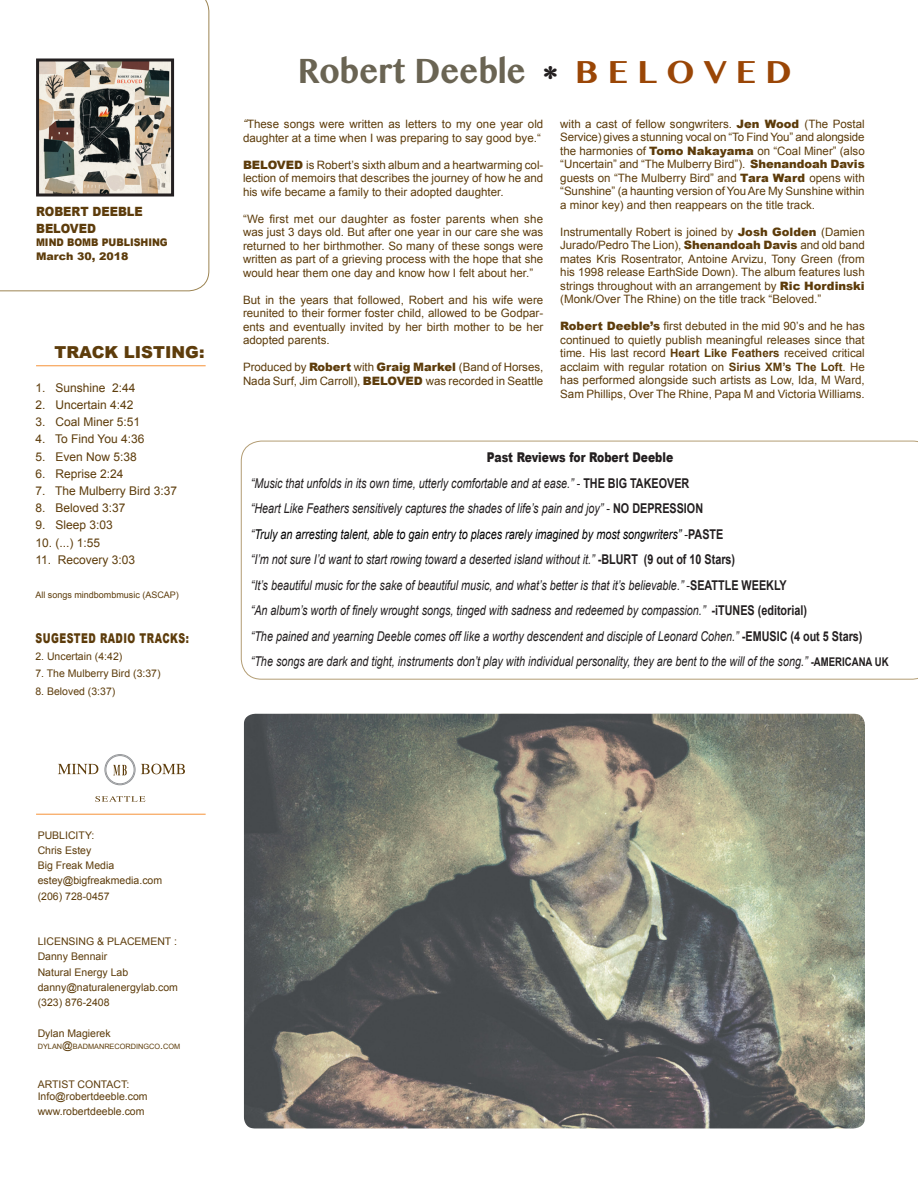
<style>
.page{position:relative;width:918px;height:1188px;background:#fff}
.page>*{position:absolute;margin:0;border:0;box-sizing:border-box;transform-origin:0 0}
.t1{font:700 49.5px "Sinhala MN";color:#6a6453;scale:.9 1}
.t2{font:900 16.5px "Arial";color:#5d3c0b}
.t3{font:italic 13.5px "Arial";color:#231f20;scale:.8 1}
.t4{font:italic 13.5px "Arial";color:#000;scale:.8 1}
.t5{font:900 13.5px "Arial";color:#231f20;scale:.8 1}
.t6{font:900 13.5px "Arial";letter-spacing:.05em;color:#5d3c0b;scale:.7 1}
.t7{font:900 12.75px "Arial";color:#5d3c0b;scale:.9 1}
.t8{font:12px "Arial";color:#5d3c0b}
.t9{font:11.55px/13.5px "Arial";color:#5d3c0b;text-align:justify}
.t10{font:10.5px "Arial";color:#5d3c0b}
.t11{font:900 10.5px/13.5px "Arial";color:#5d3c0b;scale:.9 1}
.t12{font:9px "Arial";color:#5d3c0b}
.t13{font:7.35px "Arial";color:#5d3c0b}
.s1{font-size:45px;color:#9a4606}
.s2{font-style:italic;font-size:12px}
.s3{font-weight:900}
.s4{font-weight:700}
.s5{font-style:normal}
.s6{font-weight:700;font-style:normal}
.s7{color:#231f20}
.s8{font-style:normal;color:#231f20}
.s9{font-weight:700;font-style:normal;color:#231f20}
.s10{font-weight:700;font-style:normal;font-size:12px}
.s11{font-size:10.5px}
</style>
<div class="page">
<div style="left:105px;top:754px;width:30px;height:31px;border:1px solid #939598;border-radius:50%"></div>
<div style="left:106px;top:755px;width:28px;height:29px;border:1px solid #939598;border-radius:50%"></div>
<svg style="left:58px;top:764px;width:127px;height:11px"></svg>
<svg style="left:95px;top:796px;width:50px;height:6px"></svg>
<svg style="left:0;top:0;width:209px;height:291px"></svg>
<hr style="left:36px;top:365px;width:170px;height:1px;background:#f69238">
<hr style="left:36px;top:814px;width:170px;height:1px;background:#f69238">
<svg style="left:241px;top:441px;width:677px;height:239px"></svg>
<img style="left:244px;top:714px;width:620px;height:414px">
<div style="left:225px;top:695px;width:658px;height:452px;border:18px solid #fff;border-radius:21px"></div>
<p class="t7" style="left:36px;top:202px;width:120px">ROBERT DEEBLE</p>
<p class="t7" style="left:36px;top:219px;width:68px">BELOVED</p>
<p class="t11" style="left:36px;top:236px;width:148px">MIND BOMB PUBLISHING<br>March 30, 2018</p>
<p class="t2" style="left:54px;top:340px;width:152px">TRACK LISTING:</p>
<p class="t8" style="left:35px;top:380px;width:102px">1. Sunshine 2:44</p>
<p class="t8" style="left:35px;top:397px;width:100px">2. Uncertain 4:42</p>
<p class="t8" style="left:35px;top:414px;width:106px">3. Coal Miner 5:51</p>
<p class="t8" style="left:35px;top:431px;width:111px">4. To Find You 4:36</p>
<p class="t8" style="left:35px;top:449px;width:103px">5. Even Now 5:38</p>
<p class="t8" style="left:35px;top:466px;width:90px">6. Reprise 2:24</p>
<p class="t8" style="left:35px;top:483px;width:143px">7. The Mulberry Bird 3:37</p>
<p class="t8" style="left:35px;top:500px;width:92px">8. Beloved 3:37</p>
<p class="t8" style="left:35px;top:517px;width:79px">9. Sleep 3:03</p>
<p class="t8" style="left:35px;top:534px;width:66px">10. (...) 1:55</p>
<p class="t8" style="left:35px;top:552px;width:101px">11. Recovery 3:03</p>
<p class="t12" style="left:35px;top:589px;width:145px">All songs mindbombmusic (ASCAP)</p>
<p class="t6" style="left:35px;top:629px;width:221px">SUGESTED RADIO TRACKS:</p>
<p class="t10" style="left:35px;top:650px;width:88px">2. Uncertain (4:42)</p>
<p class="t10" style="left:35px;top:667px;width:127px">7. The Mulberry Bird (3:37)</p>
<p class="t10" style="left:35px;top:684px;width:81px">8. Beloved (3:37)</p>
<p class="t1" style="left:298px;top:49px;width:550px">Robert Deeble <sub>*</sub> <span class="s1">B E L O V E D</span></p>
<p class="t9" style="left:243px;top:118px;width:302px"><span class="s2">“</span>These songs were written as letters to my one year old daughter at a time when I was preparing to say good bye.“</p>
<p class="t9" style="left:243px;top:158px;width:302px"><span class="s3">BELOVED</span> is Robert’s sixth album and a heartwarming col&shy;lection of memoirs that describes the journey of how he and his wife became a family to their adopted daughter.</p>
<p class="t9" style="left:243px;top:212px;width:302px">“We first met our daughter as foster parents when she was just 3 days old. But after one year in our care she was returned to her birthmother. So many of these songs were written as part of a grieving process with the hope that she would hear them one day and know how I felt about her.”</p>
<p class="t9" style="left:243px;top:293px;width:302px">But in the years that followed, Robert and his wife were reunited to their former foster child, allowed to be Godpar&shy;ents and eventually invited by her birth mother to be her adopted parents.</p>
<p class="t9" style="left:243px;top:361px;width:302px">Produced by <span class="s3">Robert</span> with <span class="s3">Graig Markel</span> (Band of Horses,<br>Nada Surf, Jim Carroll), <span class="s3">BELOVED</span> was recorded in Seattle</p>
<p class="t9" style="left:560px;top:117px;width:306px">with a cast of fellow songwriters. <span class="s3">Jen Wood</span> (The Postal Service) gives a stunning vocal on “To Find You” and alongside the harmonies of <span class="s3">Tomo Nakayama</span> on “Coal Miner” (also “Uncertain” and “The Mulberry Bird”). <span class="s3">Shenandoah Davis </span>guests on “The Mulberry Bird” and <span class="s3">Tara Ward</span> opens with “Sunshine” (a haunting version of You Are My Sunshine within a minor key) and then reappears on the title track.</p>
<p class="t9" style="left:560px;top:225px;width:306px">Instrumentally Robert is joined by <span class="s3">Josh Golden</span> (Damien Jurado/Pedro The Lion), <span class="s3">Shenandoah Davis</span> and old band mates Kris Rosentrator, Antoine Arvizu, Tony Green (from his 1998 release EarthSide Down). The album features lush strings throughout with an arrangement by <span class="s3">Ric Hordinski </span>(Monk/Over The Rhine) on the title track “Beloved.”</p>
<p class="t9" style="left:560px;top:320px;width:306px"><span class="s3">Robert Deeble’s</span> first debuted in the mid 90’s and he has continued to quietly publish meaningful releases since that time. His last record <span class="s4">Heart Like Feathers</span> received critical acclaim with regular rotation on <span class="s4">Sirius XM’s The Loft</span>. He has performed alongside such artists as Low, Ida, M Ward, Sam Phillips, Over The Rhine, Papa M and Victoria Williams.</p>
<p class="t5" style="left:487px;top:447px;width:235px">Past Reviews for Robert Deeble</p>
<p class="t3" style="left:251px;top:474px;width:550px">“Music that unfolds in its own time, utterly comfortable and at ease.” <span class="s5">-</span> <span class="s6">THE BIG TAKEOVER</span></p>
<p class="t3" style="left:251px;top:500px;width:567px">“Heart Like Feathers sensitively captures the shades of life’s pain and joy” <span class="s5">-</span> <span class="s6">NO DEPRESSION</span></p>
<p class="t4" style="left:251px;top:525px;width:592px"><span class="s7">“</span>Truly an arresting talent, able to gain entry to places rarely imagined by most songwriters” <span class="s8">-</span><span class="s9">PASTE</span></p>
<p class="t3" style="left:251px;top:551px;width:607px">“I’m not sure I’d want to start rowing toward a deserted island without it.” <span class="s6">-BLURT (9 out of 10 Stars)</span></p>
<p class="t3" style="left:251px;top:576px;width:672px">“It’s beautiful music for the sake of beautiful music, and what’s better is that it’s believable.” <span class="s5">-</span><span class="s6">SEATTLE WEEKLY</span></p>
<p class="t3" style="left:251px;top:602px;width:697px">“An album’s worth of finely wrought songs, tinged with sadness and redeemed by compassion.” <span class="s6">-iTUNES (editorial)</span></p>
<p class="t3" style="left:251px;top:627px;width:766px">“The pained and yearning Deeble comes off like a worthy descendent and disciple of Leonard Cohen.” <span class="s6">-EMUSIC (4 out 5 Stars)</span></p>
<p class="t3" style="left:251px;top:653px;width:799px">“The songs are dark and tight, instruments don’t play with individual personality, they are bent to the will of the song.” <span class="s10">-AMERICANA UK</span></p>
<p class="t10" style="left:38px;top:828px;width:58px">PUBLICITY:</p>
<p class="t10" style="left:38px;top:843px;width:55px">Chris Estey</p>
<p class="t10" style="left:38px;top:859px;width:78px">Big Freak Media</p>
<p class="t10" style="left:38px;top:874px;width:126px">estey@bigfreakmedia.com</p>
<p class="t10" style="left:38px;top:889px;width:73px">(206) 728-0457</p>
<p class="t10" style="left:38px;top:935px;width:141px">LICENSING &amp; PLACEMENT :</p>
<p class="t10" style="left:38px;top:950px;width:71px">Danny Bennair</p>
<p class="t10" style="left:38px;top:965px;width:92px">Natural Energy Lab</p>
<p class="t10" style="left:38px;top:980px;width:142px">danny@naturalenergylab.com</p>
<p class="t10" style="left:38px;top:996px;width:73px">(323) 876-2408</p>
<p class="t10" style="left:38px;top:1026px;width:74px">Dylan Magierek</p>
<p class="t13" style="left:38px;top:1041px;width:144px">DYLAN<span class="s11">@</span>BADMANRECORDINGCO<span class="s11">.</span>COM</p>
<p class="t10" style="left:38px;top:1077px;width:93px">ARTIST CONTACT:</p>
<p class="t10" style="left:38px;top:1089px;width:111px">Info@robertdeeble.com</p>
<p class="t10" style="left:38px;top:1104px;width:108px">www.robertdeeble.com</p>
</div>
